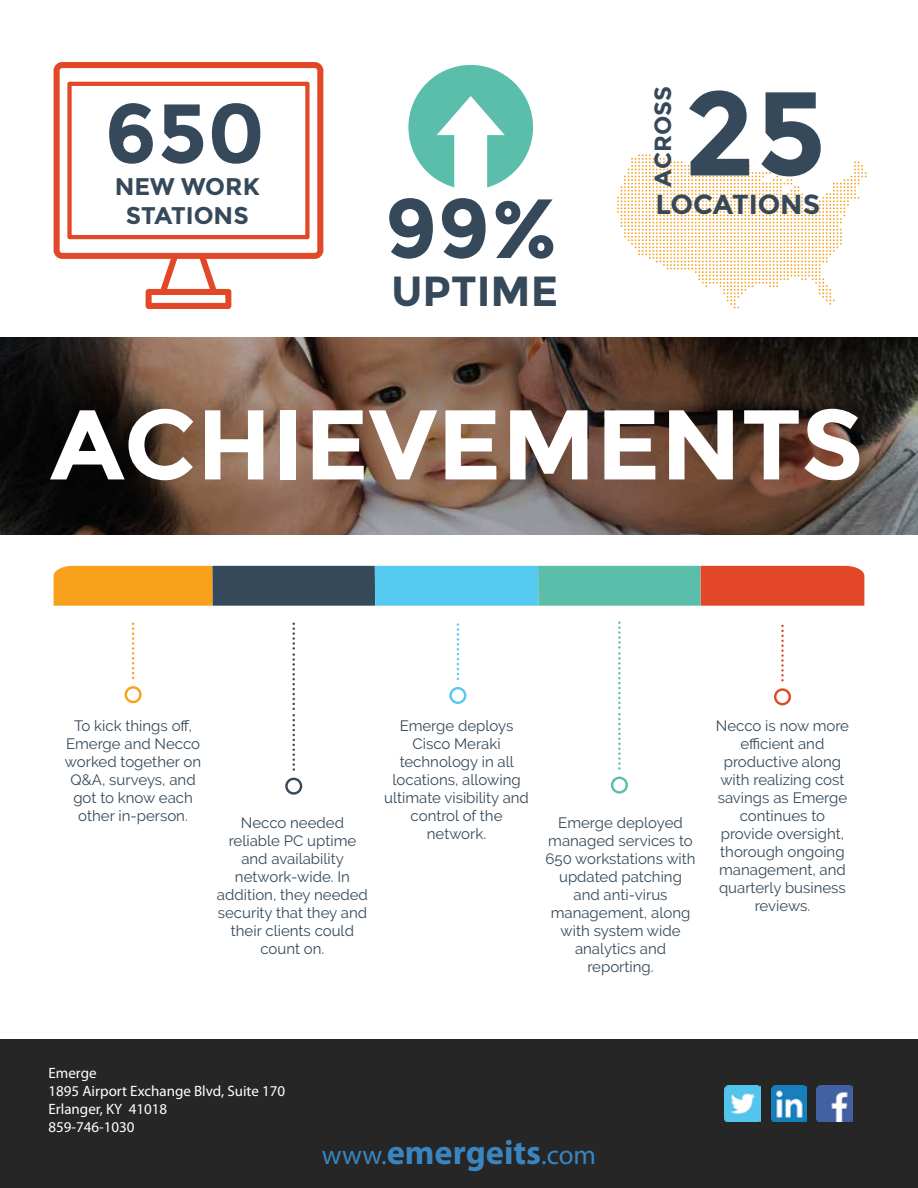
<style>
.page{position:relative;width:918px;height:1188px;background:#fff}
.page>*{position:absolute;margin:0;border:0;box-sizing:border-box;transform-origin:0 0}
.t1{font:700 118.95px "Montserrat";color:#35495a}
.t2{font:700 98.85px "Montserrat";color:#fff}
.t3{font:700 83.85px "Montserrat";color:#35495a}
.t4{font:700 42.15px "Montserrat";color:#35495a}
.t5{font:700 34.5px "Myriad Pro";color:#3985bf}
.t6{font:700 27.45px "Montserrat";color:#35495a}
.t7{font:700 24.15px/29px "Montserrat";color:#35495a;text-align:center}
.t8{font:700 23.4px "Montserrat";letter-spacing:-.005em;color:#35495a}
.t9{font:15px/18px "Raleway";color:#35495a;text-align:center}
.t10{font:15px/18px "Myriad Pro";color:#fff}
.s1{font-weight:400;font-size:27px}
</style>
<div class="page">
<svg style="left:617px;top:154px;width:250px;height:154px"></svg>
<svg style="left:125px;top:686px;width:17px;height:17px"></svg>
<svg style="left:132px;top:623px;width:2px;height:56px"></svg>
<svg style="left:449px;top:687px;width:17px;height:17px"></svg>
<svg style="left:457px;top:623px;width:2px;height:57px"></svg>
<svg style="left:774px;top:688px;width:17px;height:17px"></svg>
<svg style="left:781px;top:625px;width:3px;height:56px"></svg>
<svg style="left:285px;top:778px;width:17px;height:17px"></svg>
<svg style="left:292px;top:623px;width:3px;height:148px"></svg>
<svg style="left:611px;top:777px;width:17px;height:17px"></svg>
<svg style="left:618px;top:621px;width:3px;height:149px"></svg>
<div style="left:54px;top:566px;width:158px;height:40px;background:#f9a01b"></div>
<div style="left:212px;top:566px;width:163px;height:40px;background:#35495a"></div>
<div style="left:375px;top:566px;width:163px;height:40px;background:#55c9ef"></div>
<div style="left:538px;top:566px;width:163px;height:40px;background:#5bbeaa"></div>
<div style="left:701px;top:566px;width:163px;height:40px;background:#e24728"></div>
<div style="left:0;top:1040px;width:918px;height:148px;background:#262626"></div>
<img style="left:725px;top:1086px;width:35px;height:35px">
<img style="left:816px;top:1086px;width:36px;height:35px">
<img style="left:771px;top:1086px;width:36px;height:35px">
<svg style="left:54px;top:62px;width:269px;height:247px"></svg>
<svg style="left:67px;top:82px;width:243px;height:157px"></svg>
<svg style="left:408px;top:65px;width:125px;height:122px"></svg>
<svg style="left:0;top:338px;width:918px;height:197px;background:#5c4539"></svg>
<h3 class="t3" style="left:105px;top:84px;width:162px">650</h3>
<h3 class="t7" style="left:115px;top:172px;width:147px">NEW WORK<br>STATIONS</h3>
<h3 class="t3" style="left:385px;top:179px;width:176px">99%</h3>
<h3 class="t4" style="left:391px;top:266px;width:169px">UPTIME</h3>
<h3 class="t8" style="left:649px;top:187px;width:102px;rotate:-90deg">ACROSS</h3>
<h1 class="t1" style="left:684px;top:63px;width:144px">25</h1>
<h3 class="t6" style="left:655px;top:188px;width:166px">LOCATIONS</h3>
<h2 class="t2" style="left:51px;top:386px;width:815px">ACHIEVEMENTS</h2>
<p class="t9" style="left:65px;top:717px;width:138px">To kick things off,<br>Emerge and Necco worked together on<br>Q&amp;A, surveys, and got to know each other in-person.</p>
<p class="t9" style="left:217px;top:813px;width:153px">Necco needed reliable PC uptime and availability network-wide. In addition, they needed security that they and their clients could count on.</p>
<p class="t9" style="left:384px;top:717px;width:146px">Emerge deploys<br>Cisco Meraki technology in all locations, allowing ultimate visibility and control of the network.</p>
<p class="t9" style="left:716px;top:717px;width:135px">Necco is now more efficient and productive along with realizing cost savings as Emerge continues to provide oversight, thorough ongoing management, and quarterly business reviews.</p>
<p class="t9" style="left:545px;top:813px;width:152px">Emerge deployed managed services to<br>650 workstations with updated patching and anti-virus management, along with system wide analytics and reporting.</p>
<p class="t10" style="left:49px;top:1064px;width:238px">Emerge<br>1895 Airport Exchange Blvd, Suite 170<br>Erlanger, KY 41018<br>859-746-1030</p>
<h3 class="t5" style="left:322px;top:1133px;width:276px"><span class="s1">www.</span>emergeits<span class="s1">.com</span></h3>
</div>
